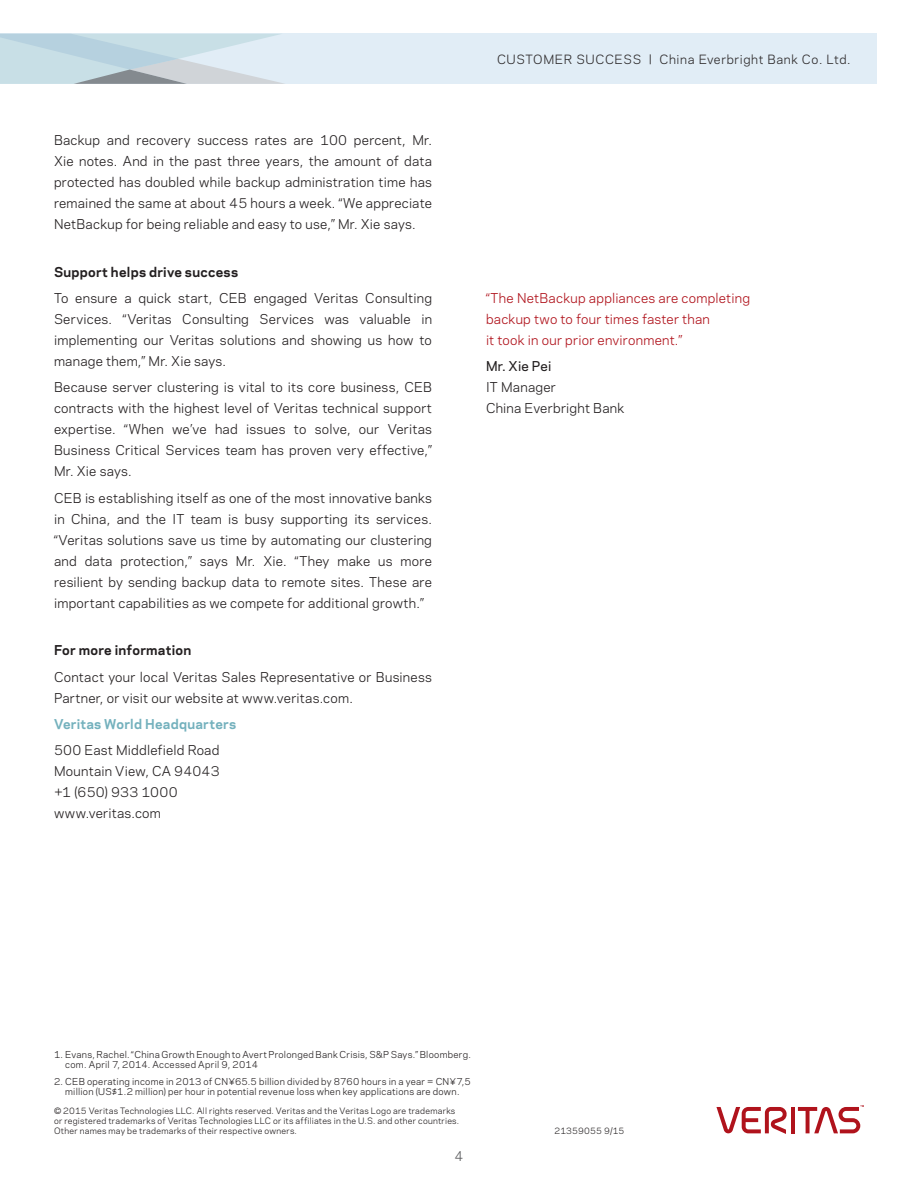
<style>
.page{position:relative;width:918px;height:1188px;background:#fff}
.page>*{position:absolute;margin:0;border:0;box-sizing:border-box;transform-origin:0 0}
.t1{font:12.75px/21px "Polaris";letter-spacing:.015em;color:#231f20;text-align:justify}
.t2{font:12.75px/21px "Polaris";letter-spacing:.02em;color:#b0131c}
.t3{font:700 12.75px "Polaris";letter-spacing:.02em;color:#231f20}
.t4{font:700 12.75px "Polaris";letter-spacing:.02em;color:#74b1bd}
.t5{font:500 12.75px "Polaris";letter-spacing:.015em;color:#231f20}
.t6{font:12.75px "Polaris";color:#57585a}
.t7{font:12px "Polaris";letter-spacing:.05em;color:#2e2b2c}
.t8{font:9px/10.8px "Polaris";letter-spacing:.025em;color:#231f20}
.t9{font:8.25px/9.9px "Polaris";letter-spacing:.03em;color:#231f20}
</style>
<div class="page">
<hr style="left:791px;top:1107px;width:4px;height:26px;background:#b0131c">
<svg style="left:716px;top:1107px;width:71px;height:27px"></svg>
<svg style="left:798px;top:1105px;width:66px;height:28px"></svg>
<div style="left:0;top:34px;width:878px;height:50px;background:#e1edf6"></div>
<svg style="left:0;top:34px;width:284px;height:50px"></svg>
<p class="t1" style="left:54px;top:129px;width:380px">Backup and recovery success rates are 100 percent, Mr.<br>Xie notes. And in the past three years, the amount of data protected has doubled while backup administration time has remained the same at about 45 hours a week. “We appreciate NetBackup for being reliable and easy to use,” Mr. Xie says.</p>
<p class="t3" style="left:54px;top:262px;width:186px">Support helps drive success</p>
<p class="t1" style="left:54px;top:287px;width:380px">To ensure a quick start, CEB engaged Veritas Consulting Services. “Veritas Consulting Services was valuable in implementing our Veritas solutions and showing us how to manage them,” Mr. Xie says.</p>
<p class="t1" style="left:54px;top:376px;width:380px">Because server clustering is vital to its core business, CEB contracts with the highest level of Veritas technical support expertise. “When we’ve had issues to solve, our Veritas Business Critical Services team has proven very effective,” Mr. Xie says.</p>
<p class="t1" style="left:54px;top:487px;width:380px">CEB is establishing itself as one of the most innovative banks in China, and the IT team is busy supporting its services. “Veritas solutions save us time by automating our clustering and data protection,” says Mr. Xie. “They make us more resilient by sending backup data to remote sites. These are important capabilities as we compete for additional growth.”</p>
<p class="t3" style="left:54px;top:641px;width:139px">For more information</p>
<p class="t1" style="left:54px;top:665px;width:380px">Contact your local Veritas Sales Representative or Business<br>Partner, or visit our website at www.veritas.com.</p>
<p class="t4" style="left:54px;top:714px;width:184px">Veritas World Headquarters</p>
<p class="t1" style="left:54px;top:739px;width:167px;text-align:left">500 East Middlefield Road<br>Mountain View, CA 94043 +1 (650) 933 1000 www.veritas.com</p>
<p class="t7" style="left:497px;top:50px;width:355px">CUSTOMER SUCCESS | China Everbright Bank Co. Ltd.</p>
<p class="t2" style="left:486px;top:287px;width:266px">“The NetBackup appliances are completing backup two to four times faster than<br>it took in our prior environment.”</p>
<p class="t5" style="left:486px;top:357px;width:67px">Mr. Xie Pei</p>
<p class="t1" style="left:486px;top:376px;width:140px">IT Manager<br>China Everbright Bank</p>
<p class="t8" style="left:65px;top:1048px;width:407px;text-indent:-11px">1. Evans, Rachel. “China Growth Enough to Avert Prolonged Bank Crisis, S&amp;P Says.” Bloomberg. com. April 7, 2014. Accessed April 9, 2014</p>
<p class="t8" style="left:54px;top:1075px;width:418px;text-align:center">2. CEB operating income in 2013 of CN¥65.5 billion divided by 8760 hours in a year = CN¥7,5 million (US$1.2 million) per hour in potential revenue loss when key applications are down.</p>
<p class="t9" style="left:54px;top:1106px;width:407px">© 2015 Veritas Technologies LLC. All rights reserved. Veritas and the Veritas Logo are trademarks or registered trademarks of Veritas Technologies LLC or its affiliates in the U.S. and other countries.<br>Other names may be trademarks of their respective owners.</p>
<p class="t6" style="left:455px;top:1147px;width:10px">4</p>
<p class="t9" style="left:555px;top:1125px;width:71px">21359055 9/15</p>
</div>
